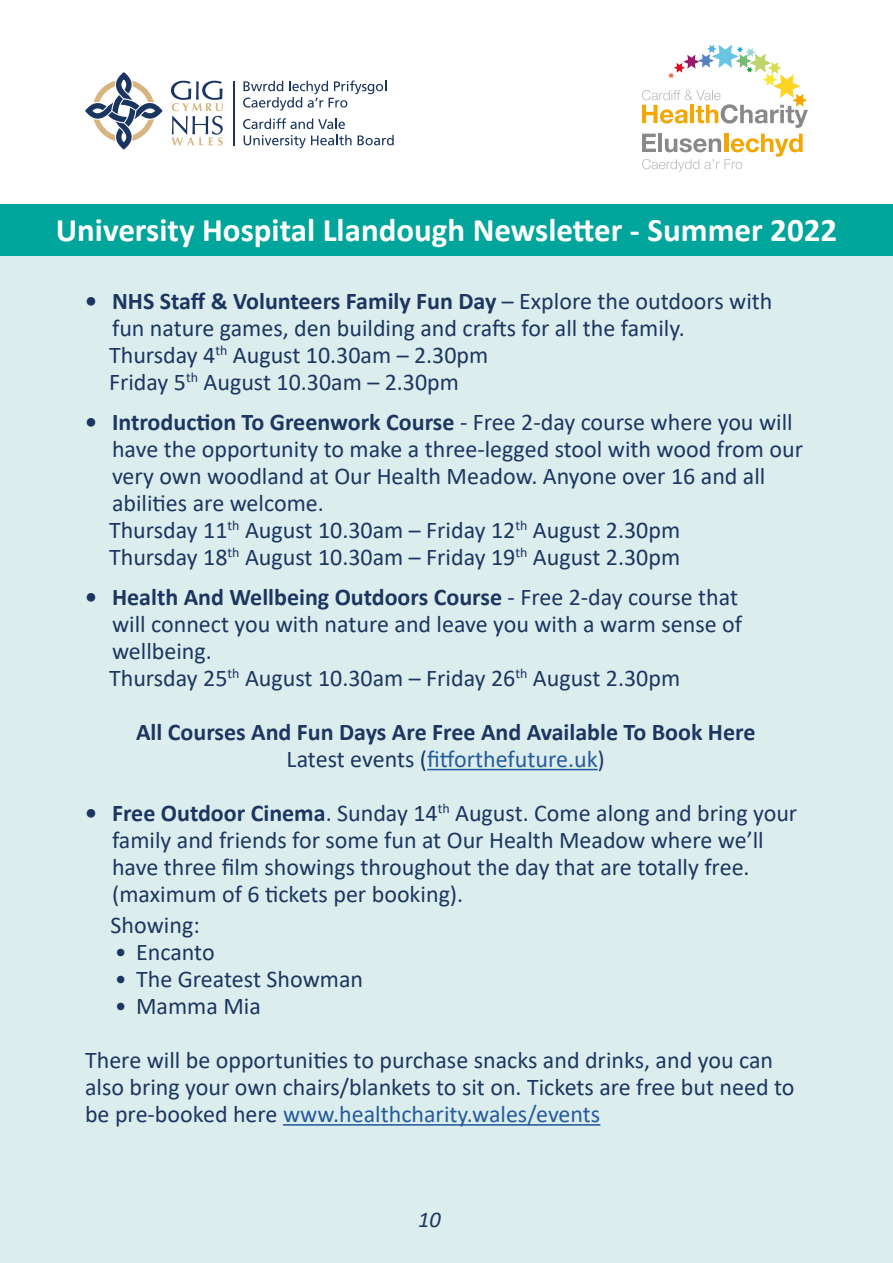
<style>
.page{position:relative;width:893px;height:1263px;background:#fff}
.page>*{position:absolute;margin:0;border:0;box-sizing:border-box;transform-origin:0 0}
.t1{font:700 33px "Calibri";color:#fff}
.t2{font:24px/27px "Calibri";color:#1d3661}
.t3{font:700 24px/27px "Calibri";color:#1d3661;text-align:center}
.t4{font:italic 22.5px "Calibri";color:#1d3661}
.s1{font-weight:700}
.s2{font-weight:400}
.s3{font-weight:400;color:#275b9b}
.s4{color:#275b9b}
</style>
<div class="page">
<div style="left:0;top:230px;width:893px;height:1033px;background:#dbeeed"></div>
<svg style="left:85px;top:72px;width:78px;height:78px"></svg>
<svg style="left:171px;top:81px;width:52px;height:65px"></svg>
<hr style="left:234px;top:81px;width:1px;height:64px;background:#1a355f">
<svg style="left:243px;top:81px;width:143px;height:30px"></svg>
<svg style="left:243px;top:118px;width:102px;height:11px"></svg>
<svg style="left:244px;top:135px;width:108px;height:13px"></svg>
<svg style="left:358px;top:135px;width:36px;height:10px"></svg>
<svg style="left:642px;top:45px;width:166px;height:83px"></svg>
<svg style="left:642px;top:134px;width:161px;height:38px"></svg>
<div style="left:0;top:205px;width:893px;height:51px;background:#00a59c"></div>
<hr style="left:427px;top:769px;width:171px;height:1px;background:#275b9b">
<hr style="left:283px;top:1124px;width:317px;height:2px;background:#275b9b">
<h1 class="t1" style="left:56px;top:206px;width:783px">University Hospital Llandough Newsletter - Summer 2022</h1>
<p class="t2" style="left:109px;top:287px;width:665px;text-indent:-24px"><span class="s1">• NHS Staff &amp; Volunteers Family Fun Day</span> – Explore the outdoors with fun nature games, den building and crafts for all the family.<br>Thursday 4<sup>th</sup> August 10.30am – 2.30pm<br>Friday 5<sup>th</sup> August 10.30am – 2.30pm</p>
<p class="t2" style="left:109px;top:408px;width:696px;text-indent:-24px"><span class="s1">• Introduction To Greenwork Course</span> - Free 2-day course where you will have the opportunity to make a three-legged stool with wood from our very own woodland at Our Health Meadow. Anyone over 16 and all abilities are welcome.<br>Thursday 11<sup>th</sup> August 10.30am – Friday 12<sup>th</sup> August 2.30pm<br>Thursday 18<sup>th</sup> August 10.30am – Friday 19<sup>th</sup> August 2.30pm</p>
<p class="t2" style="left:109px;top:583px;width:635px;text-indent:-24px"><span class="s1">• Health And Wellbeing Outdoors Course</span> - Free 2-day course that will connect you with nature and leave you with a warm sense of wellbeing.<br>Thursday 25<sup>th</sup> August 10.30am – Friday 26<sup>th</sup> August 2.30pm</p>
<p class="t3" style="left:136px;top:718px;width:621px">All Courses And Fun Days Are Free And Available To Book Here<br><span class="s2">Latest events (</span><span class="s3">fitforthefuture.uk</span><span class="s2">)</span></p>
<p class="t2" style="left:112px;top:799px;width:687px;text-indent:-27px"><span class="s1">• Free Outdoor Cinema</span>. Sunday 14<sup>th</sup> August. Come along and bring your family and friends for some fun at Our Health Meadow where we’ll have three film showings throughout the day that are totally free. (maximum of 6 tickets per booking).</p>
<p class="t2" style="left:111px;top:911px;width:91px">Showing:</p>
<p class="t2" style="left:115px;top:938px;width:101px">• Encanto</p>
<p class="t2" style="left:115px;top:965px;width:250px">• The Greatest Showman</p>
<p class="t2" style="left:115px;top:992px;width:148px">• Mamma Mia</p>
<p class="t2" style="left:85px;top:1046px;width:711px">There will be opportunities to purchase snacks and drinks, and you can also bring your own chairs/blankets to sit on. Tickets are free but need to be pre-booked here <span class="s4">www.healthcharity.wales/events</span></p>
<p class="t4" style="left:418px;top:1204px;width:24px">10</p>
</div>
